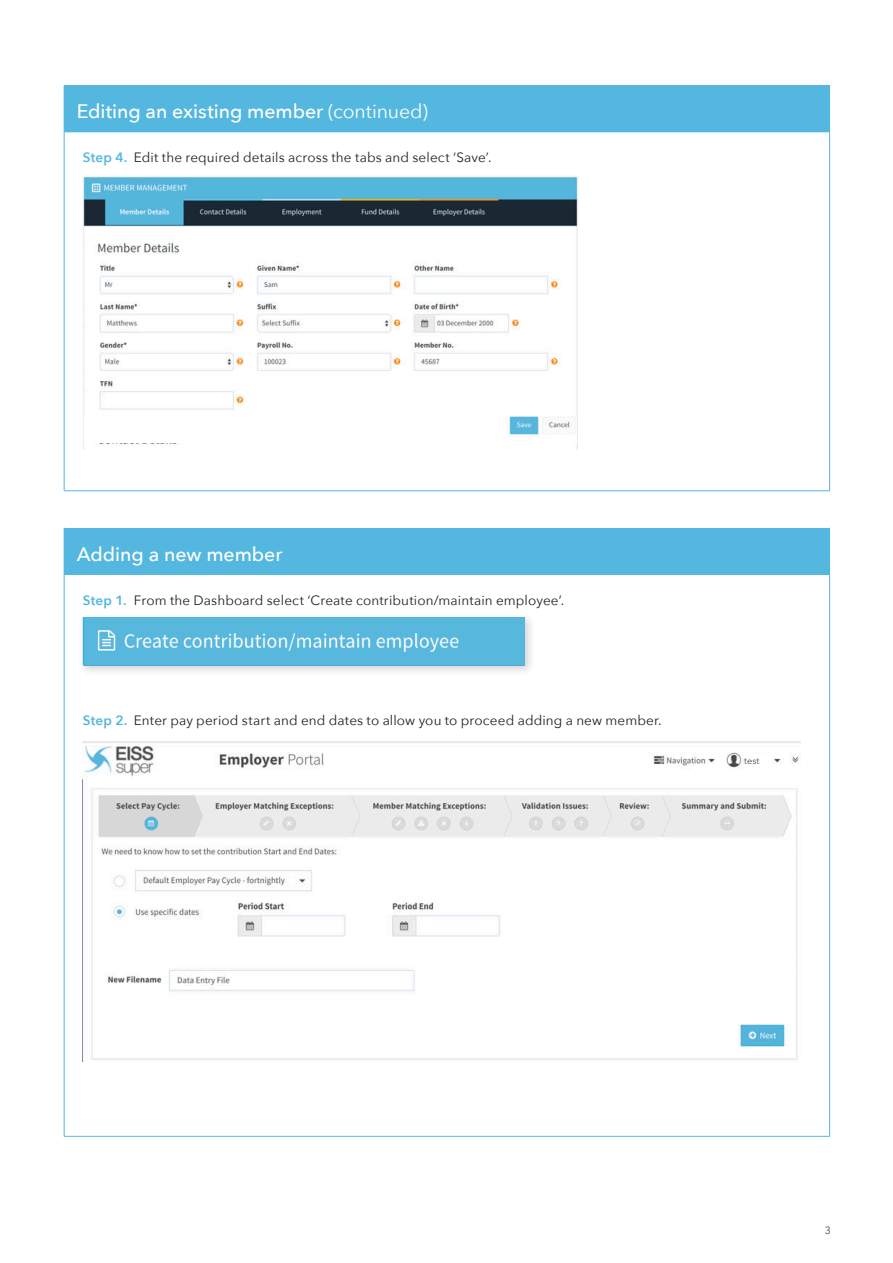
<style>
.page{position:relative;width:893px;height:1263px;background:#fff}
.page>*{position:absolute;margin:0;border:0;box-sizing:border-box;transform-origin:0 0}
.head_1{font:500 19.5px "Avenir Next";letter-spacing:-.005em;color:#fff}
.body{font:13.5px "Avenir Next";letter-spacing:.01em;color:#231f20}
.t1{font:10.5px "Avenir Next LT Pro";color:#464d4e}
.t2{font:9.3px "Avenir Next LT Pro";color:#494d4f}
.s1{font-weight:400}
.s2{font-weight:600;color:#54b7df}
</style>
<div class="page">
<div style="left:64px;top:85px;width:766px;height:47px;background:#54b7df"></div>
<hr style="left:64px;top:132px;width:1px;height:358px;background:#54b7df">
<hr style="left:829px;top:132px;width:1px;height:358px;background:#54b7df">
<hr style="left:64px;top:490px;width:766px;height:1px;background:#54b7df">
<img style="left:83px;top:175px;width:496px;height:274px">
<img style="left:85px;top:417px;width:492px;height:26px">
<div style="left:64px;top:528px;width:766px;height:46px;background:#54b7df"></div>
<hr style="left:64px;top:575px;width:1px;height:561px;background:#54b7df">
<hr style="left:829px;top:575px;width:1px;height:561px;background:#54b7df">
<hr style="left:64px;top:1136px;width:766px;height:1px;background:#54b7df">
<hr style="left:64px;top:574px;width:766px;height:1px;background:#54b7df">
<div style="left:78px;top:612px;width:458px;height:65px;background:#231f20;opacity:.2"></div>
<img style="left:83px;top:617px;width:442px;height:49px">
<img style="left:83px;top:741px;width:717px;height:319px">
<div style="left:744px;top:755px;width:28px;height:12px;background:#fff"></div>
<p class="head_1" style="left:77px;top:95px;width:353px">Editing an existing member <span class="s1">(continued)</span></p>
<p class="body" style="left:83px;top:146px;width:410px"><span class="s2">Step 4.</span> Edit the required details across the tabs and select ‘Save’.</p>
<p class="head_1" style="left:77px;top:537px;width:207px">Adding a new member</p>
<p class="body" style="left:83px;top:589px;width:483px"><span class="s2">Step 1.</span> From the Dashboard select ‘Create contribution/maintain employee’.</p>
<p class="body" style="left:83px;top:709px;width:580px"><span class="s2">Step 2.</span> Enter pay period start and end dates to allow you to proceed adding a new member.</p>
<p class="t2" style="left:744px;top:755px;width:17px">test</p>
<p class="t1" style="left:825px;top:1224px;width:8px">3</p>
</div>
